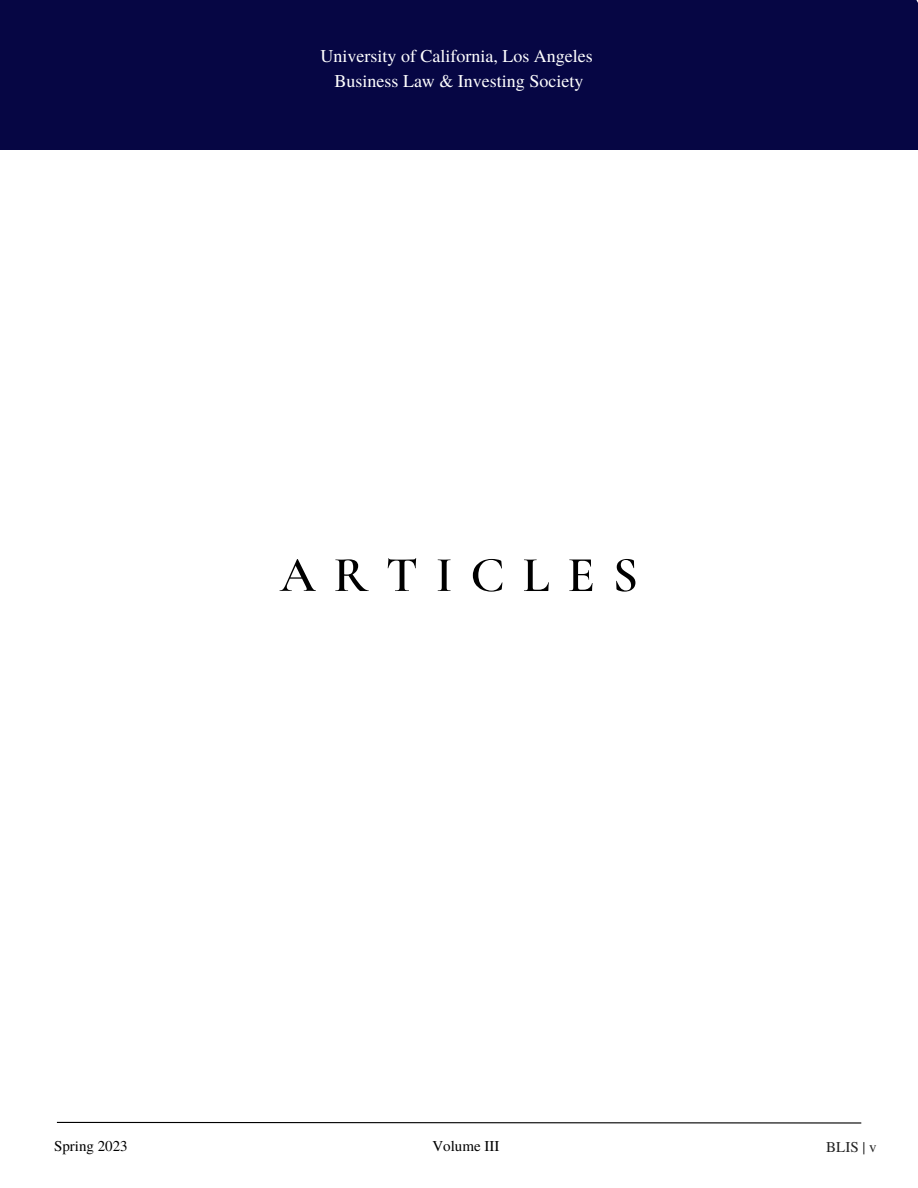
<style>
.page{position:relative;width:918px;height:1188px;background:#fff}
.page>*{position:absolute;margin:0;border:0;box-sizing:border-box;transform-origin:0 0}
.t1{font:600 50.4px "Cormorant Garamond";letter-spacing:.35em;color:#000}
.t2{font:18px "Te X Gyre Termes";color:#fff}
.t3{font:15px "Te X Gyre Termes";color:#000}
.t4{font:15px "Te X Gyre Termes";color:#222}
</style>
<div class="page">
<svg style="left:56px;top:1121px;width:806px;height:3px"></svg>
<div style="left:0;top:0;width:918px;height:150px;background:#060644"></div>
<p class="t2" style="left:321px;top:43px;width:274px">University of California, Los Angeles</p>
<p class="t2" style="left:335px;top:68px;width:250px">Business Law &amp; Investing Society</p>
<p class="t1" style="left:280px;top:544px;width:360px">ARTICLES</p>
<p class="t3" style="left:54px;top:1136px;width:75px">Spring 2023</p>
<p class="t3" style="left:432px;top:1136px;width:69px">Volume III</p>
<p class="t4" style="left:826px;top:1136px;width:52px">BLIS | v</p>
</div>
